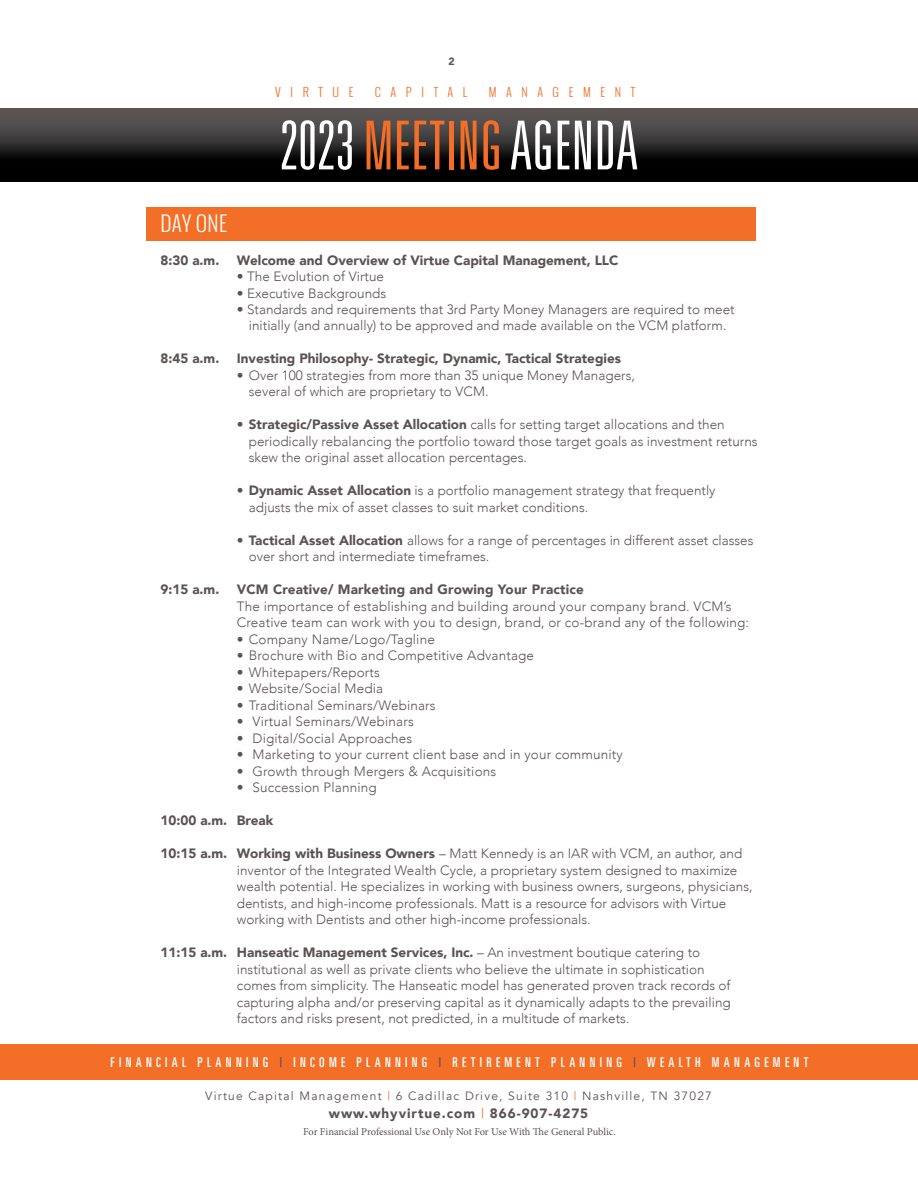
<style>
.page{position:relative;width:918px;height:1188px;background:#fff}
.page>*{position:absolute;margin:0;border:0;box-sizing:border-box;transform-origin:0 0}
.t1{font:300 ultra-condensed 67.5px "Univers LT Std";color:#fff}
.t2{font:300 21px "Oswald";letter-spacing:.02em;color:#fff}
.t3{font:300 13.5px/16.5px "Avenir";color:#5b5353}
.t4{font:900 13.5px "Avenir";color:#5b5353}
.t5{font:ultra-condensed 13.5px "Univers LT Std";letter-spacing:.32em;color:#fff}
.t6{font:900 13.5px "Avenir";letter-spacing:.07em;color:#5b5353}
.t7{font:12px "Avenir";letter-spacing:.1em;color:#5b5353}
.t8{font:300 12px "Oswald";letter-spacing:.8em;color:#f36e27}
.t9{font:10.5px "Minion Pro";letter-spacing:-.005em;color:#5b5353}
.t10{font:900 10.5px "Avenir";color:#5b5353}
.s1{color:#f36e27}
.s2{font-weight:900}
.s3{color:#5b5353}
.s4{font-weight:400;color:#f36e27}
</style>
<div class="page">
<div style="left:0;top:1044px;width:918px;height:36px;background:#f36e27"></div>
<div style="left:0;top:109px;width:918px;height:73px;background:linear-gradient(to bottom,#676262,#000)"></div>
<div style="left:146px;top:207px;width:610px;height:34px;background:#f36e27"></div>
<p class="t10" style="left:449px;top:52px;width:8px">2</p>
<p class="t8" style="left:275px;top:84px;width:80px">VIRTUE</p>
<p class="t8" style="left:375px;top:84px;width:94px">CAPITAL</p>
<p class="t8" style="left:489px;top:84px;width:148px">MANAGEMENT</p>
<h1 class="t1" style="left:280px;top:110px;width:360px">2023 <span class="s1">MEETING</span> AGENDA</h1>
<h2 class="t2" style="left:160px;top:208px;width:69px">DAY ONE</h2>
<p class="t4" style="left:160px;top:248px;width:60px">8:30 a.m.</p>
<p class="t4" style="left:237px;top:248px;width:383px">Welcome and Overview of Virtue Capital Management, LLC</p>
<p class="t3" style="left:237px;top:268px;width:149px">• The Evolution of Virtue</p>
<p class="t3" style="left:237px;top:285px;width:151px">• Executive Backgrounds</p>
<p class="t3" style="left:237px;top:301px;width:499px;text-align:center">• Standards and requirements that 3rd Party Money Managers are required to meet initially (and annually) to be approved and made available on the VCM platform.</p>
<p class="t4" style="left:160px;top:347px;width:60px">8:45 a.m.</p>
<p class="t4" style="left:237px;top:347px;width:386px">Investing Philosophy- Strategic, Dynamic, Tactical Strategies</p>
<p class="t3" style="left:249px;top:367px;width:388px;text-indent:-12px">• Over 100 strategies from more than 35 unique Money Managers, several of which are proprietary to VCM.</p>
<p class="t3" style="left:249px;top:417px;width:510px;text-indent:-12px">• <span class="s2">Strategic/Passive Asset Allocation</span> calls for setting target allocations and then periodically rebalancing the portfolio toward those target goals as investment returns skew the original asset allocation percentages.</p>
<p class="t3" style="left:249px;top:483px;width:468px;text-indent:-12px">• <span class="s2">Dynamic Asset Allocation</span> is a portfolio management strategy that frequently adjusts the mix of asset classes to suit market conditions.</p>
<p class="t3" style="left:249px;top:532px;width:506px;text-indent:-12px">• <span class="s2">Tactical Asset Allocation</span> allows for a range of percentages in different asset classes over short and intermediate timeframes.</p>
<p class="t4" style="left:160px;top:578px;width:60px">9:15 a.m.</p>
<p class="t4" style="left:237px;top:578px;width:349px">VCM Creative/ Marketing and Growing Your Practice</p>
<p class="t3" style="left:237px;top:598px;width:514px">The importance of establishing and building around your company brand. VCM’s<br>Creative team can work with you to design, brand, or co-brand any of the following:</p>
<p class="t3" style="left:237px;top:631px;width:199px">• Company Name/Logo/Tagline</p>
<p class="t3" style="left:237px;top:648px;width:299px">• Brochure with Bio and Competitive Advantage</p>
<p class="t3" style="left:237px;top:664px;width:145px">• Whitepapers/Reports</p>
<p class="t3" style="left:237px;top:681px;width:148px">• Website/Social Media</p>
<p class="t3" style="left:237px;top:697px;width:200px">• Traditional Seminars/Webinars</p>
<p class="t3" style="left:237px;top:714px;width:178px">• Virtual Seminars/Webinars</p>
<p class="t3" style="left:237px;top:730px;width:177px">• Digital/Social Approaches</p>
<p class="t3" style="left:237px;top:747px;width:388px">• Marketing to your current client base and in your community</p>
<p class="t3" style="left:237px;top:763px;width:261px">• Growth through Mergers &amp; Acquisitions</p>
<p class="t3" style="left:237px;top:780px;width:141px">• Succession Planning</p>
<p class="t4" style="left:160px;top:809px;width:115px">10:00 a.m. Break</p>
<p class="t3" style="left:237px;top:846px;width:517px;text-indent:-77px"><span class="s2">10:15 a.m. Working with Business Owners</span> – Matt Kennedy is an IAR with VCM, an author, and inventor of the Integrated Wealth Cycle, a proprietary system designed to maximize wealth potential. He specializes in working with business owners, surgeons, physicians, dentists, and high-income professionals. Matt is a resource for advisors with Virtue working with Dentists and other high-income professionals.</p>
<p class="t3" style="left:237px;top:945px;width:495px;text-indent:-77px"><span class="s2">11:15 a.m. Hanseatic Management Services, Inc.</span> – An investment boutique catering to institutional as well as private clients who believe the ultimate in sophistication comes from simplicity. The Hanseatic model has generated proven track records of capturing alpha and/or preserving capital as it dynamically adapts to the prevailing factors and risks present, not predicted, in a multitude of markets.</p>
<p class="t5" style="left:111px;top:1054px;width:699px">FINANCIAL PLANNING <span class="s3">|</span> INCOME PLANNING <span class="s3">|</span> RETIREMENT PLANNING <span class="s3">|</span> WEALTH MANAGEMENT</p>
<p class="t7" style="left:205px;top:1089px;width:508px">Virtue Capital Management <span class="s1">|</span> 6 Cadillac Drive, Suite 310 <span class="s1">|</span> Nashville, TN 37027</p>
<p class="t6" style="left:329px;top:1102px;width:261px">www.whyvirtue.com <span class="s4">|</span> 866-907-4275</p>
<p class="t9" style="left:303px;top:1124px;width:314px">For Financial Professional Use Only Not For Use With The General Public.</p>
</div>
